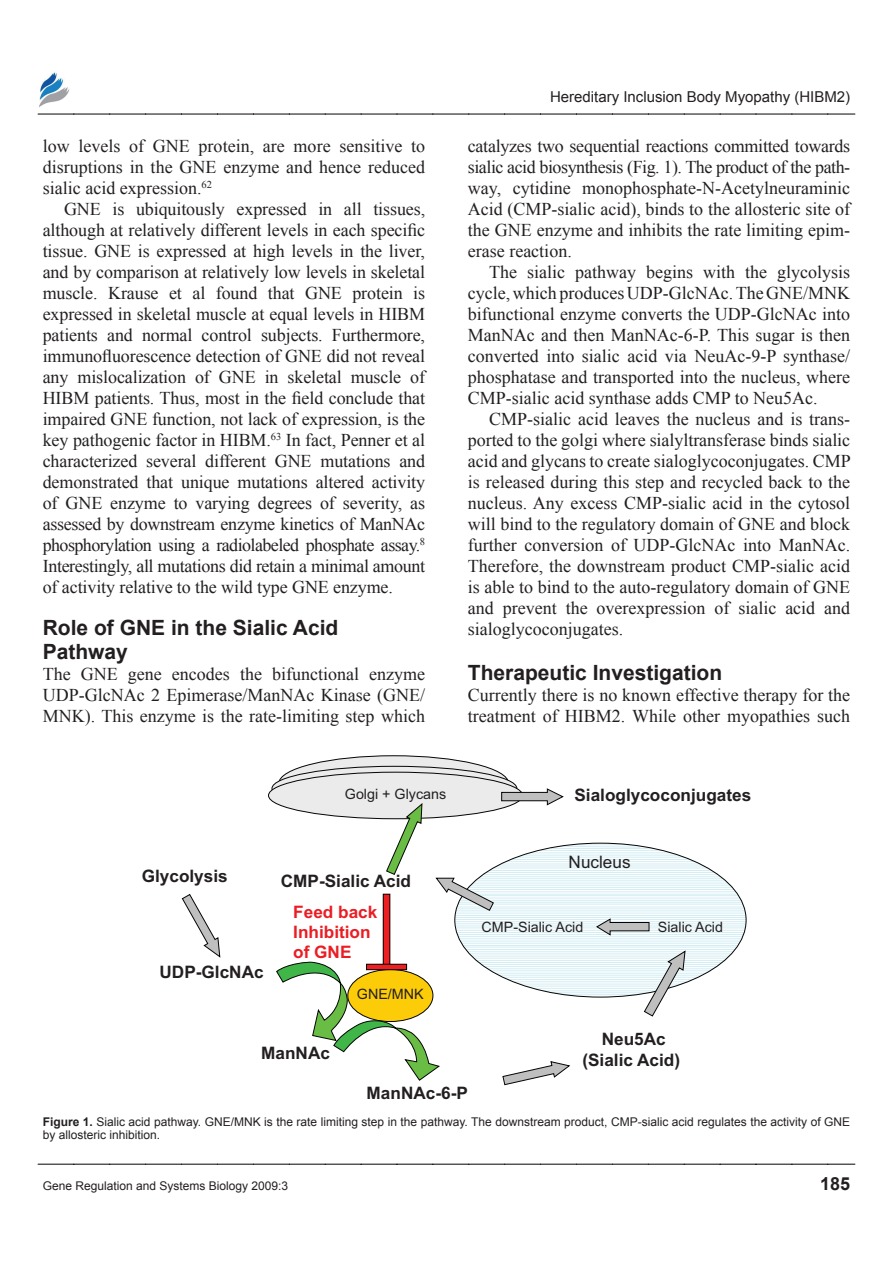
<style>
.page{position:relative;width:893px;height:1263px;background:#fff}
.page>*{position:absolute;margin:0;border:0;box-sizing:border-box;transform-origin:0 0}
.t1{font:700 21px/24px "Arial";color:#231f20}
.t2{font:18px/21px "Times New Roman";color:#231f20;text-align:justify}
.t3{font:700 18px "Arial";color:#231f20}
.t4{font:700 17.1px/20px "Arial";color:#231f20;text-align:center}
.t5{font:700 17.1px/20px "Arial";color:#eb1d24}
.t6{font:17.1px "Arial";color:#231f20}
.t7{font:15px "Arial";color:#231f20}
.t8{font:14.25px "Arial";color:#231f20}
.t9{font:12px/13.5px "Arial";color:#231f20}
.s1{font-weight:700}
</style>
<div class="page">
<svg style="left:38px;top:113px;width:817px;height:2px;background:#807e7e"></svg>
<svg style="left:38px;top:1163px;width:817px;height:2px;background:#807e7f"></svg>
<img style="left:40px;top:72px;width:30px;height:35px">
<svg style="left:279px;top:756px;width:230px;height:55px;background:#d9d9da"></svg>
<svg style="left:272px;top:766px;width:245px;height:45px"></svg>
<div style="left:268px;top:772px;width:255px;height:47px;background:#ebebec;border-radius:50%"></div>
<svg style="left:181px;top:894px;width:40px;height:64px"></svg>
<svg style="left:276px;top:788px;width:471px;height:297px"></svg>
<p class="t2" style="left:43px;top:135px;width:384px">low levels of GNE protein, are more sensitive to disruptions in the GNE enzyme and hence reduced sialic acid expression.<sup>62</sup></p>
<p class="t2" style="left:43px;top:198px;width:384px;text-indent:21px">GNE is ubiquitously expressed in all tissues, although at relatively different levels in each specific tissue. GNE is expressed at high levels in the liver, and by comparison at relatively low levels in skeletal muscle. Krause et al found that GNE protein is expressed in skeletal muscle at equal levels in HIBM patients and normal control subjects. Furthermore, immunofluorescence detection of GNE did not reveal any mislocalization of GNE in skeletal muscle of HIBM patients. Thus, most in the field conclude that impaired GNE function, not lack of expression, is the key pathogenic factor in HIBM.<sup>63</sup> In fact, Penner et al characterized several different GNE mutations and demonstrated that unique mutations altered activity of GNE enzyme to varying degrees of severity, as assessed by downstream enzyme kinetics of ManNAc phosphorylation using a radiolabeled phosphate assay.<sup>8<br></sup>Interestingly, all mutations did retain a minimal amount of activity relative to the wild type GNE enzyme.</p>
<p class="t1" style="left:43px;top:616px;width:297px">Role of GNE in the Sialic Acid<br>Pathway</p>
<p class="t2" style="left:43px;top:663px;width:384px">The GNE gene encodes the bifunctional enzyme UDP-GlcNAc 2 Epimerase/ManNAc Kinase (GNE/ MNK). This enzyme is the rate-limiting step which</p>
<p class="t7" style="left:550px;top:87px;width:302px">Hereditary I nclusion Body Myopathy (HI BM2)</p>
<p class="t2" style="left:468px;top:135px;width:384px">catalyzes two sequential reactions committed towards sialic acid biosynthesis (Fig. 1). The product of the path&shy;way, cytidine monophosphate-N-Acetylneuraminic Acid (CMP-sialic acid), binds to the allosteric site of the GNE enzyme and inhibits the rate limiting epim&shy;erase reaction.</p>
<p class="t2" style="left:468px;top:261px;width:384px;text-indent:21px">The sialic pathway begins with the glycolysis cycle, which produces UDP-GlcNAc. The GNE/MNK bifunctional enzyme converts the UDP-GlcNAc into ManNAc and then ManNAc-6-P. This sugar is then converted into sialic acid via NeuAc-9-P synthase/ phosphatase and transported into the nucleus, where CMP-sialic acid synthase adds CMP to Neu5Ac.</p>
<p class="t2" style="left:468px;top:408px;width:385px;text-indent:21px">CMP-sialic acid leaves the nucleus and is trans&shy;ported to the golgi where sialyltransferase binds sialic acid and glycans to create sialoglycoconjugates. CMP is released during this step and recycled back to the nucleus. Any excess CMP-sialic acid in the cytosol will bind to the regulatory domain of GNE and block further conversion of UDP-GlcNAc into ManNAc.<br>Therefore, the downstream product CMP-sialic acid is able to bind to the auto-regulatory domain of GNE and prevent the overexpression of sialic acid and sialoglycoconjugates.</p>
<p class="t1" style="left:468px;top:661px;width:256px">Therapeutic Investigation</p>
<p class="t2" style="left:468px;top:684px;width:384px">Currently there is no known effective therapy for the treatment of HIBM2. While other myopathies such</p>
<p class="t8" style="left:345px;top:785px;width:103px">Golgi + Glycans</p>
<p class="t4" style="left:574px;top:785px;width:178px">Sialoglycoconjugates</p>
<p class="t4" style="left:142px;top:866px;width:88px">Glycolysis</p>
<p class="t4" style="left:281px;top:872px;width:132px">CMP-Sialic Acid</p>
<p class="t4" style="left:160px;top:962px;width:106px">UDP-GlcNAc</p>
<p class="t5" style="left:293px;top:902px;width:86px">Feed back<br>Inhibition of GNE</p>
<p class="t8" style="left:357px;top:985px;width:68px">GNE/MNK</p>
<p class="t4" style="left:261px;top:1043px;width:70px">ManNAc</p>
<p class="t6" style="left:569px;top:851px;width:64px">Nucleus</p>
<p class="t8" style="left:482px;top:917px;width:103px">CMP-Sialic Acid</p>
<p class="t8" style="left:658px;top:917px;width:67px">Sialic Acid</p>
<p class="t4" style="left:582px;top:1030px;width:99px">Neu5Ac (Sialic Acid)</p>
<p class="t4" style="left:367px;top:1083px;width:103px">ManNAc-6-P</p>
<p class="t9" style="left:43px;top:1115px;width:807px"><span class="s1">Figure 1.</span> Sialic acid pathway. GNE/MNK is the rate limiting step in the pathway. The downstream product, CMP-sialic acid regulates the activity of GNE by allosteric inhibition.</p>
<p class="t9" style="left:43px;top:1179px;width:247px">Gene Regulation and Systems Biology 2009:3</p>
<p class="t3" style="left:820px;top:1171px;width:32px">185</p>
</div>
